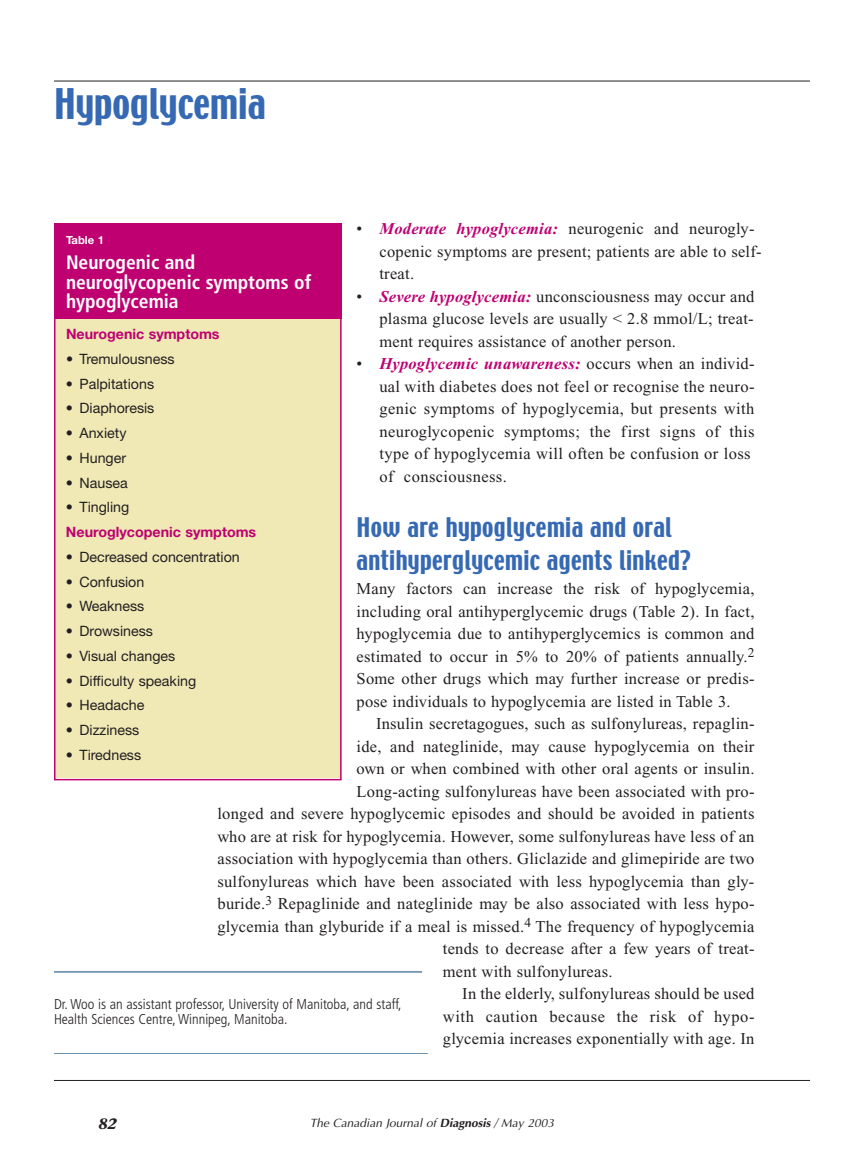
<style>
.page{position:relative;width:864px;height:1175px;background:#fff}
.page>*{position:absolute;margin:0;border:0;box-sizing:border-box;transform-origin:0 0}
.t1{font:37.5px "Techno";color:#3669b3}
.t2{font:24px/33px "Techno";letter-spacing:.015em;color:#3669b3}
.t3{font:700 condensed 19.5px/19.5px "Frutiger";color:#fff}
.t4{font:16.5px/22.5px "Times New Roman";letter-spacing:.015em;color:#231f20}
.t5{font:16.5px "Times New Roman";letter-spacing:.035em;color:#231f20}
.t6{font:italic 700 15px "Stone Serif";color:#231f20}
.t7{font:14.25px "Helvetica Neue";color:#231f20}
.t8{font:300 condensed 14.25px/15px "Frutiger";color:#231f20}
.t9{font:700 14.25px "Helvetica Neue";color:#be0071}
.t10{font:italic 12px "Optima";color:#231f20}
.t11{font:700 11.25px "Helvetica Neue";color:#fff}
.s1{font-weight:700;font-style:italic;color:#be0071}
.s2{font-weight:700}
</style>
<div class="page">
<div style="left:55px;top:224px;width:286px;height:554px;background:#f0e9b5"></div>
<hr style="left:54px;top:81px;width:756px;height:1px;background:#231f20">
<hr style="left:54px;top:1080px;width:756px;height:1px;background:#231f20">
<hr style="left:54px;top:971px;width:368px;height:1px;background:#004577">
<hr style="left:54px;top:1052px;width:374px;height:1px;background:#004577">
<div style="left:54px;top:224px;width:288px;height:95px;background:#be0071"></div>
<div style="left:54px;top:224px;width:288px;height:556px;border:2px solid #be0071"></div>
<h1 class="t1" style="left:54px;top:88px;width:213px">Hypoglycemia</h1>
<p class="t4" style="left:380px;top:219px;width:384px;text-indent:-23px">• <span class="s1">Moderate hypoglycemia:</span> neurogenic and neurogly&shy;copenic symptoms are present; patients are able to self&shy;treat.</p>
<p class="t4" style="left:380px;top:286px;width:376px;text-align:justify;text-indent:-23px">• <span class="s1">Severe hypoglycemia:</span> unconsciousness may occur and plasma glucose levels are usually &lt; 2.8 mmol/L; treat&shy;ment requires assistance of another person.</p>
<p class="t4" style="left:380px;top:354px;width:377px;text-indent:-23px">• <span class="s1">Hypoglycemic unawareness:</span> occurs when an individ&shy;ual with diabetes does not feel or recognise the neuro&shy;genic symptoms of hypoglycemia, but presents with neuroglycopenic symptoms; the first signs of this type of hypoglycemia will often be confusion or loss of consciousness.</p>
<h2 class="t2" style="left:357px;top:513px;width:336px">How are hypoglycemia and oral antihyperglycemic agents linked?</h2>
<p class="t4" style="left:357px;top:579px;width:399px;text-align:justify">Many factors can increase the risk of hypoglycemia, including oral antihyperglycemic drugs (Table 2). In fact, hypoglycemia due to antihyperglycemics is common and estimated to occur in 5% to 20% of patients annually.<sup>2<br></sup>Some other drugs which may further increase or predis&shy;pose individuals to hypoglycemia are listed in Table 3.</p>
<p class="t4" style="left:376px;top:714px;width:380px">Insulin secretagogues, such as sulfonylureas, repaglin-</p>
<p class="t4" style="left:357px;top:736px;width:399px">ide, and nateglinide, may cause hypoglycemia on their</p>
<p class="t4" style="left:357px;top:759px;width:399px">own or when combined with other oral agents or insulin.</p>
<p class="t4" style="left:357px;top:781px;width:399px">Long-acting sulfonylureas have been associated with pro-</p>
<p class="t4" style="left:217px;top:804px;width:538px">longed and severe hypoglycemic episodes and should be avoided in patients</p>
<p class="t4" style="left:217px;top:826px;width:538px">who are at risk for hypoglycemia. However, some sulfonylureas have less of an</p>
<p class="t4" style="left:217px;top:849px;width:538px">association with hypoglycemia than others. Gliclazide and glimepiride are two</p>
<p class="t4" style="left:217px;top:871px;width:538px">sulfonylureas which have been associated with less hypoglycemia than gly-</p>
<p class="t4" style="left:217px;top:894px;width:539px">buride.<sup>3</sup> Repaglinide and nateglinide may be also associated with less hypo-</p>
<p class="t4" style="left:218px;top:916px;width:539px">glycemia than glyburide if a meal is missed.<sup>4</sup> The frequency of hypoglycemia</p>
<p class="t4" style="left:443px;top:939px;width:313px">tends to decrease after a few years of treat-</p>
<p class="t4" style="left:443px;top:961px;width:171px">ment with sulfonylureas.</p>
<p class="t4" style="left:462px;top:984px;width:294px">In the elderly, sulfonylureas should be used</p>
<p class="t5" style="left:443px;top:1010px;width:313px">with caution because the risk of hypo-</p>
<p class="t4" style="left:443px;top:1029px;width:313px">glycemia increases exponentially with age. In</p>
<p class="t11" style="left:66px;top:235px;width:40px">Table 1</p>
<p class="t3" style="left:66px;top:254px;width:247px">Neurogenic and neuroglycopenic symptoms of hypoglycemia</p>
<p class="t9" style="left:66px;top:329px;width:155px">Neurogenic symptoms</p>
<p class="t7" style="left:66px;top:354px;width:110px">• Tremulousness</p>
<p class="t7" style="left:66px;top:378px;width:90px">• Palpitations</p>
<p class="t7" style="left:66px;top:403px;width:90px">• Diaphoresis</p>
<p class="t7" style="left:66px;top:428px;width:62px">• Anxiety</p>
<p class="t7" style="left:66px;top:453px;width:62px">• Hunger</p>
<p class="t7" style="left:66px;top:477px;width:63px">• Nausea</p>
<p class="t7" style="left:66px;top:502px;width:65px">• Tingling</p>
<p class="t9" style="left:66px;top:527px;width:192px">Neuroglycopenic symptoms</p>
<p class="t7" style="left:66px;top:552px;width:175px">• Decreased concentration</p>
<p class="t7" style="left:66px;top:576px;width:80px">• Confusion</p>
<p class="t7" style="left:66px;top:601px;width:80px">• Weakness</p>
<p class="t7" style="left:66px;top:626px;width:89px">• Drowsiness</p>
<p class="t7" style="left:66px;top:651px;width:111px">• Visual changes</p>
<p class="t7" style="left:66px;top:675px;width:132px">• Difficulty speaking</p>
<p class="t7" style="left:66px;top:700px;width:80px">• Headache</p>
<p class="t7" style="left:66px;top:725px;width:75px">• Dizziness</p>
<p class="t7" style="left:66px;top:750px;width:77px">• Tiredness</p>
<p class="t8" style="left:54px;top:997px;width:349px">Dr. Woo is an assistant professor, University of Manitoba, and staff,<br>Health Sciences Centre, Winnipeg, Manitoba.</p>
<p class="t6" style="left:98px;top:1118px;width:20px">82</p>
<p class="t10" style="left:310px;top:1118px;width:246px">The Canadian Journal of <span class="s2">Diagnosis</span> / May 2003</p>
</div>
